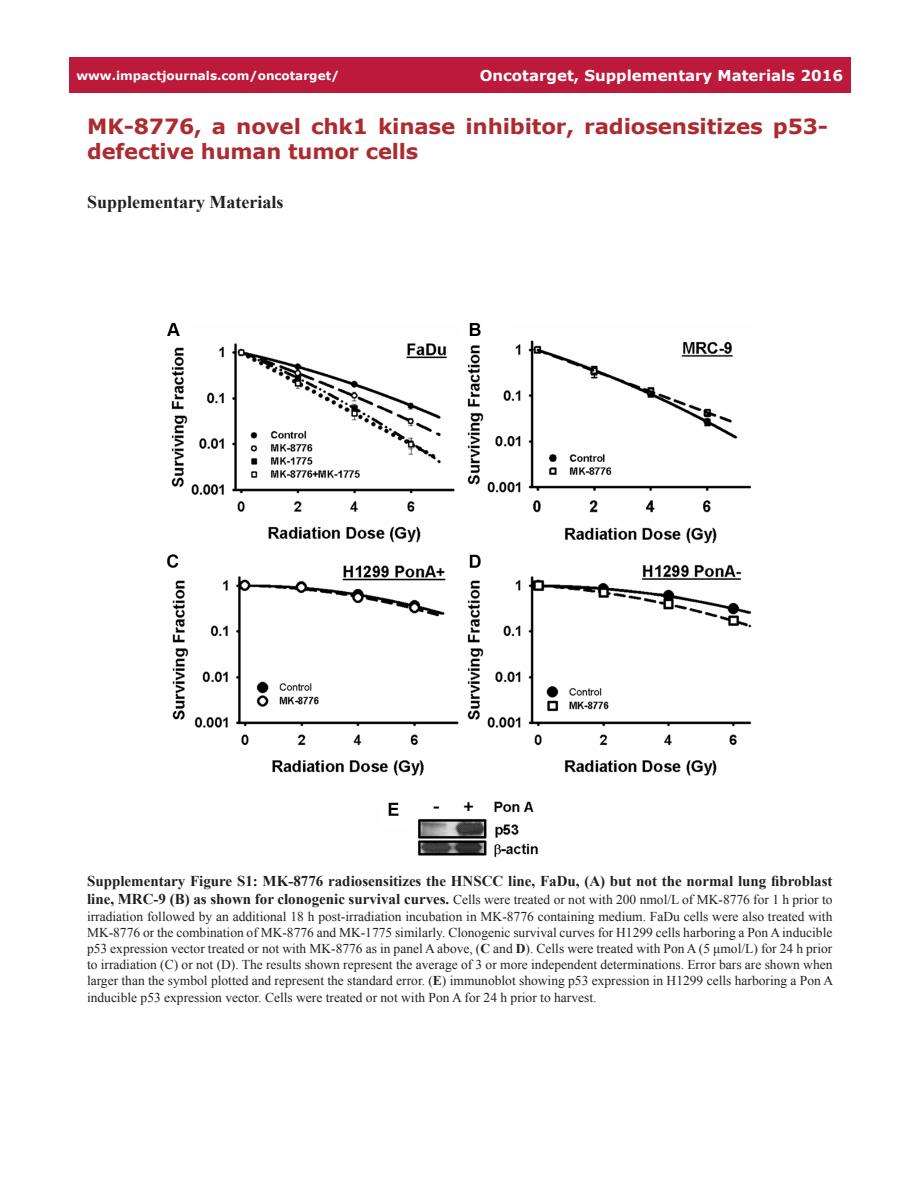
<style>
.page{position:relative;width:918px;height:1188px;background:#fff}
.page>*{position:absolute;margin:0;border:0;box-sizing:border-box;transform-origin:0 0}
.t1{font:700 21px/25.2px "Verdana";letter-spacing:-.01em;color:#ac2b31}
.t2{font:700 18px "Times New Roman";color:#231f20}
.FigureText{font:700 15px "Times New Roman";color:#231f20}
.t3{font:700 15px "Verdana";color:#fff}
.FigureText-2{font:13.5px/16.2px "Times New Roman";color:#231f20;text-align:justify}
.t4{font:700 12px "Verdana";color:#fff}
.s1{font-weight:700;font-size:15px}
.s2{font-weight:700}
</style>
<div class="page">
<div style="left:69px;top:57px;width:781px;height:36px;background:#bd1a3b"></div>
<img style="left:168px;top:324px;width:584px;height:533px">
<p class="t4" style="left:76px;top:67px;width:264px">www.impactjournals.com/oncotarget/</p>
<p class="t3" style="left:480px;top:65px;width:365px">Oncotarget, Supplementary Materials 2016</p>
<p class="t1" style="left:87px;top:114px;width:742px">MK-8776, a novel chk1 kinase inhibitor, radiosensitizes p53- defective human tumor cells</p>
<p class="t2" style="left:87px;top:189px;width:198px">Supplementary Materials</p>
<p class="FigureText" style="left:87px;top:871px;width:747px">Supplementary Figure S1: MK-8776 radiosensitizes the HNSCC line, FaDu, (A) but not the normal lung fibroblast</p>
<p class="FigureText-2" style="left:87px;top:892px;width:748px"><span class="s1">line, MRC-9 (B) as shown for clonogenic survival curves.</span> Cells were treated or not with 200 nmol/L of MK-8776 for 1 h prior to irradiation followed by an additional 18 h post-irradiation incubation in MK-8776 containing medium. FaDu cells were also treated with MK-8776 or the combination of MK-8776 and MK-1775 similarly. Clonogenic survival curves for H1299 cells harboring a Pon A inducible p53 expression vector treated or not with MK-8776 as in panel A above, (<span class="s2">C</span> and <span class="s2">D</span>). Cells were treated with Pon A (5 μmol/L) for 24 h prior to irradiation (C) or not (D). The results shown represent the average of 3 or more independent determinations. Error bars are shown when larger than the symbol plotted and represent the standard error. (<span class="s2">E</span>) immunoblot showing p53 expression in H1299 cells harboring a Pon A inducible p53 expression vector. Cells were treated or not with Pon A for 24 h prior to harvest.</p>
</div>
